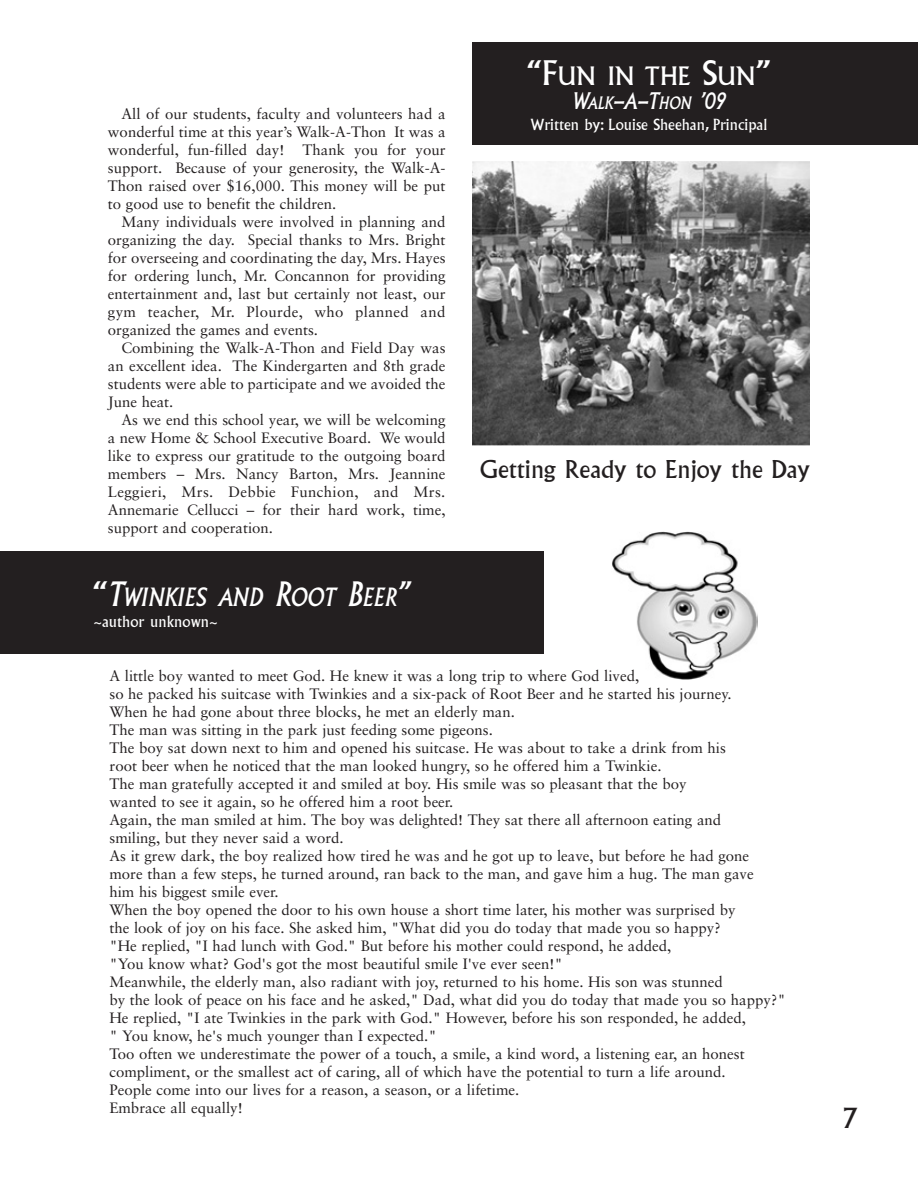
<style>
.page{position:relative;width:918px;height:1188px;background:#fff}
.page>*{position:absolute;margin:0;border:0;box-sizing:border-box;transform-origin:0 0}
.t1{font:27px "Albertus";color:#231f20}
.t2{font:italic 24.75px "Albertus";color:#fff}
.t3{font:24.75px "Albertus";color:#fff}
.t4{font:24px "Albertus";color:#231f20}
.t5{font:italic 22.5px "Albertus";color:#fff}
.t6{font:15px/18px "Sabon";color:#231f20;text-align:justify}
.t7{font:15px "Albertus";color:#fff}
.s1{font-style:normal;font-size:33px}
.s2{font-size:33px}
.s3{font-size:16.8px}
</style>
<div class="page">
<img style="left:612px;top:532px;width:145px;height:147px">
<div style="left:0;top:551px;width:543px;height:102px;background:#231f20"></div>
<div style="left:472px;top:42px;width:446px;height:102px;background:#231f20"></div>
<img style="left:472px;top:162px;width:338px;height:284px">
<p class="t6" style="left:108px;top:106px;width:339px;text-indent:14px">All of our students, faculty and volunteers had a wonderful time at this year’s Walk-A-Thon It was a wonderful, fun-filled day! Thank you for your support. Because of your generosity, the Walk-A-Thon raised over $16,000. This money will be put to good use to benefit the children.</p>
<p class="t6" style="left:108px;top:214px;width:339px;text-indent:14px">Many individuals were involved in planning and organizing the day. Special thanks to Mrs. Bright for overseeing and coordinating the day, Mrs. Hayes for ordering lunch, Mr. Concannon for providing entertainment and, last but certainly not least, our gym teacher, Mr. Plourde, who planned and organized the games and events.</p>
<p class="t6" style="left:108px;top:340px;width:339px;text-indent:14px">Combining the Walk-A-Thon and Field Day was an excellent idea. The Kindergarten and 8th grade students were able to participate and we avoided the June heat.</p>
<p class="t6" style="left:108px;top:412px;width:339px;text-indent:14px">As we end this school year, we will be welcoming a new Home &amp; School Executive Board. We would like to express our gratitude to the outgoing board members – Mrs. Nancy Barton, Mrs. Jeannine Leggieri, Mrs. Debbie Funchion, and Mrs.<br>Annemarie Cellucci – for their hard work, time, support and cooperation.</p>
<h2 class="t2" style="left:93px;top:588px;width:316px"><span class="s1">“</span><span class="s2">T</span>WINKIES AND <span class="s2">R</span>OOT <span class="s2">B</span>EER<span class="s2">”</span></h2>
<p class="t7" style="left:93px;top:616px;width:126px">~author unknown~</p>
<h2 class="t3" style="left:527px;top:67px;width:244px"><span class="s2">“F</span>UN IN THE <span class="s2">S</span>UN<span class="s2">”</span></h2>
<h3 class="t5" style="left:572px;top:93px;width:154px">W<span class="s3">ALK</span>-A-T<span class="s3">HON</span> ’09</h3>
<p class="t7" style="left:531px;top:119px;width:238px">Written by: Louise Sheehan, Principal</p>
<h3 class="t4" style="left:480px;top:460px;width:331px">Getting Ready to Enjoy the Day</h3>
<p class="t6" style="left:109px;top:668px;width:678px;text-align:left">A little boy wanted to meet God. He knew it was a long trip to where God lived,<br>so he packed his suitcase with Twinkies and a six-pack of Root Beer and he started his journey.<br>When he had gone about three blocks, he met an elderly man.<br>The man was sitting in the park just feeding some pigeons.<br>The boy sat down next to him and opened his suitcase. He was about to take a drink from his<br>root beer when he noticed that the man looked hungry, so he offered him a Twinkie.<br>The man gratefully accepted it and smiled at boy. His smile was so pleasant that the boy<br>wanted to see it again, so he offered him a root beer.<br>Again, the man smiled at him. The boy was delighted! They sat there all afternoon eating and<br>smiling, but they never said a word.<br>As it grew dark, the boy realized how tired he was and he got up to leave, but before he had gone more than a few steps, he turned around, ran back to the man, and gave him a hug. The man gave<br>him his biggest smile ever.<br>When the boy opened the door to his own house a short time later, his mother was surprised by<br>the look of joy on his face. She asked him, "What did you do today that made you so happy?<br>"He replied, "I had lunch with God." But before his mother could respond, he added,<br>"You know what? God's got the most beautiful smile I've ever seen!"<br>Meanwhile, the elderly man, also radiant with joy, returned to his home. His son was stunned<br>by the look of peace on his face and he asked," Dad, what did you do today that made you so happy?" He replied, "I ate Twinkies in the park with God." However, before his son responded, he added,<br>" You know, he's much younger than I expected."<br>Too often we underestimate the power of a touch, a smile, a kind word, a listening ear, an honest compliment, or the smallest act of caring, all of which have the potential to turn a life around.<br>People come into our lives for a reason, a season, or a lifetime.<br>Embrace all equally!</p>
<h1 class="t1" style="left:844px;top:1107px;width:15px">7</h1>
</div>
